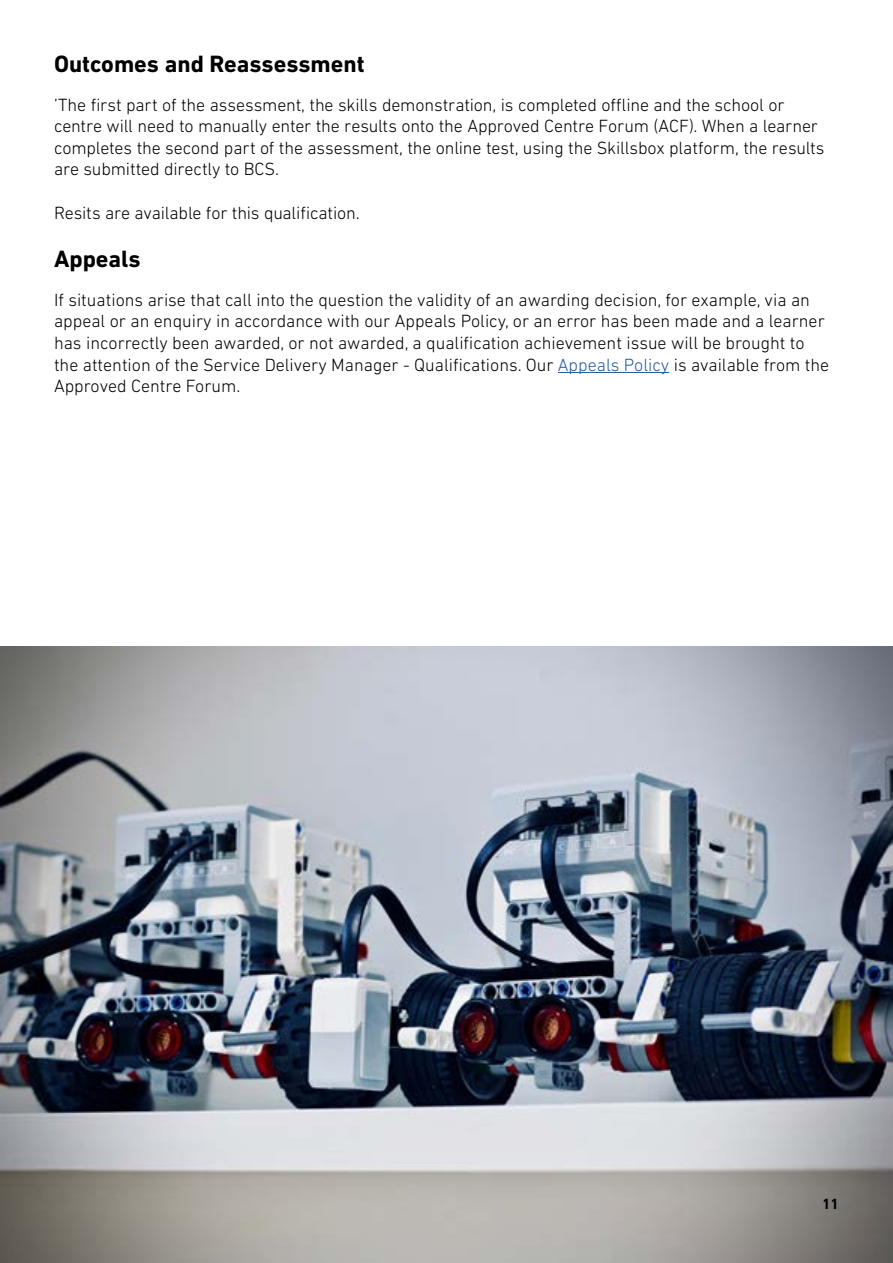
<style>
.page{position:relative;width:893px;height:1263px;background:#fff}
.page>*{position:absolute;margin:0;border:0;box-sizing:border-box;transform-origin:0 0}
.t1{font:700 24px "DIN Next LT Pro";color:#000}
.t2{font:300 18px/21.6px "DIN Next LT Pro";color:#000}
.t3{font:700 15px "DIN Next LT Pro";color:#000}
.s1{color:#275b9b}
</style>
<div class="page">
<hr style="left:558px;top:372px;width:111px;height:1px;background:#275b9b">
<img style="left:0;top:646px;width:893px;height:616px">
<h1 class="t1" style="left:54px;top:50px;width:312px">Outcomes and Reassessment</h1>
<p class="t2" style="left:54px;top:93px;width:772px">’The first part of the assessment, the skills demonstration, is completed offline and the school or centre will need to manually enter the results onto the Approved Centre Forum (ACF). When a learner completes the second part of the assessment, the online test, using the Skillsbox platform, the results are submitted directly to BCS.</p>
<p class="t2" style="left:54px;top:201px;width:307px">Resits are available for this qualification.</p>
<h1 class="t1" style="left:54px;top:245px;width:88px">Appeals</h1>
<p class="t2" style="left:54px;top:289px;width:777px">If situations arise that call into the question the validity of an awarding decision, for example, via an appeal or an enquiry in accordance with our Appeals Policy, or an error has been made and a learner has incorrectly been awarded, or not awarded, a qualification achievement issue will be brought to the attention of the Service Delivery Manager - Qualifications. Our <span class="s1">Appeals Policy</span> is available from the Approved Centre Forum.</p>
<p class="t3" style="left:822px;top:1195px;width:18px">11</p>
</div>
